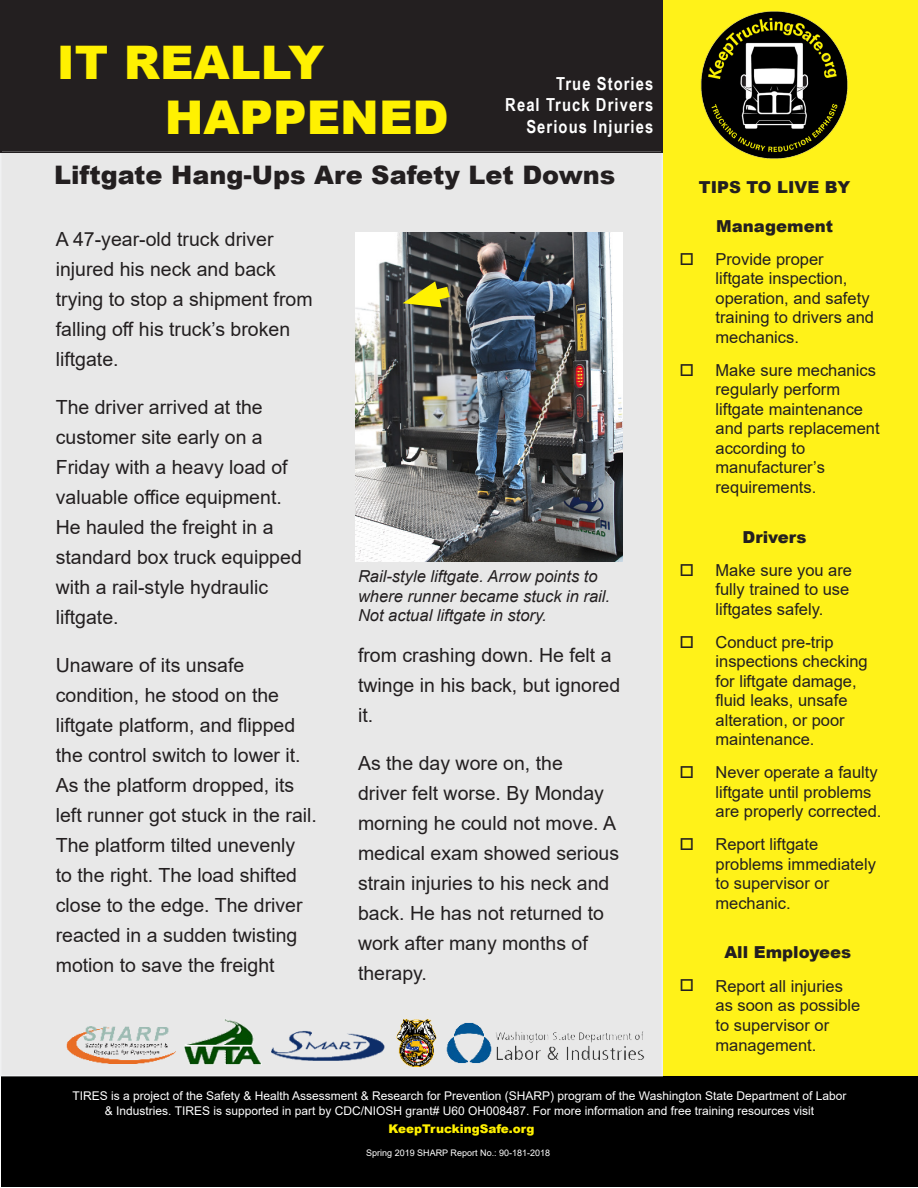
<style>
.page{position:relative;width:918px;height:1188px;background:#fff}
.page>*{position:absolute;margin:0;border:0;box-sizing:border-box;transform-origin:0 0}
.t1{font:900 46.5px/55.8px "Arial";color:#fff101}
.t2{font:900 25.5px "Arial";color:#231f20}
.t3{font:19.5px/30px "Arial";color:#231f20}
.t4{font:700 18px/21.6px "Arial Narrow";letter-spacing:.06em;color:#fff;text-align:right}
.t5{font:16.5px/19.5px "Arial";color:#231f20}
.t6{font:italic 16.5px/19.8px "Arial";color:#231f20}
.t7{font:900 16.5px "Arial";color:#231f20}
.t8{font:12px/14.4px "Arial";color:#fff;text-align:center}
.t9{font:900 12px "Arial";color:#fff101}
.t10{font:9px "Arial";color:#fff}
</style>
<div class="page">
<div style="left:1px;top:152px;width:661px;height:924px;background:#e8e8e8"></div>
<div style="left:1px;top:1px;width:661px;height:151px;background:#231f20"></div>
<div style="left:663px;top:0;width:255px;height:1076px;background:#fff219"></div>
<div style="left:2px;top:1076px;width:916px;height:111px;background:#000"></div>
<div style="left:0;top:0;width:663px;height:153px;border:2px solid #231f20"></div>
<img style="left:355px;top:232px;width:268px;height:330px">
<svg style="left:403px;top:279px;width:58px;height:32px;background:#898436"></svg>
<img style="left:66px;top:1019px;width:578px;height:48px">
<img style="left:700px;top:11px;width:148px;height:148px">
<h1 class="t1" style="left:165px;top:33px;width:286px;text-indent:-108px">IT REALLY<br>HAPPENED</h1>
<h2 class="t4" style="left:505px;top:72px;width:149px">True Stories<br>Real Truck Drivers<br>Serious Injuries</h2>
<h3 class="t2" style="left:54px;top:156px;width:563px">Liftgate Hang-Ups Are Safety Let Downs</h3>
<h4 class="t7" style="left:699px;top:175px;width:153px">TIPS TO LIVE BY</h4>
<h5 class="t7" style="left:716px;top:214px;width:118px">Management</h5>
<p class="t5" style="left:715px;top:249px;width:110px">Provide proper</p>
<p class="t5" style="left:715px;top:269px;width:160px">liftgate inspection, operation, and safety training to drivers and mechanics.</p>
<p class="t5" style="left:715px;top:360px;width:166px">Make sure mechanics regularly perform liftgate maintenance and parts replacement according to manufacturer’s requirements.</p>
<h5 class="t7" style="left:743px;top:525px;width:66px">Drivers</h5>
<p class="t5" style="left:715px;top:560px;width:138px">Make sure you are fully trained to use liftgates safely.</p>
<p class="t5" style="left:715px;top:632px;width:154px">Conduct pre-trip inspections checking for liftgate damage, fluid leaks, unsafe alteration, or poor maintenance.</p>
<p class="t5" style="left:715px;top:763px;width:167px">Never operate a faulty liftgate until problems are properly corrected.</p>
<p class="t5" style="left:715px;top:835px;width:162px">Report liftgate problems immediately to supervisor or mechanic.</p>
<h5 class="t7" style="left:724px;top:940px;width:128px">All Employees</h5>
<p class="t5" style="left:715px;top:976px;width:146px">Report all injuries as soon as possible to supervisor or management.</p>
<p class="t8" style="left:73px;top:1089px;width:775px">TIRES is a project of the Safety &amp; Health Assessment &amp; Research for Prevention (SHARP) program of the Washington State Department of Labor &amp; Industries. TIRES is supported in part by CDC/NIOSH grant# U60 OH008487. For more information and free training resources visit</p>
<p class="t9" style="left:389px;top:1120px;width:148px">KeepTruckingSafe.org</p>
<p class="t10" style="left:366px;top:1147px;width:185px">Spring 2019 SHARP Report No.: 90-181-2018</p>
<p class="t3" style="left:56px;top:224px;width:258px">A 47-year-old truck driver injured his neck and back trying to stop a shipment from falling off his truck’s broken liftgate.</p>
<p class="t3" style="left:56px;top:392px;width:248px">The driver arrived at the customer site early on a<br>Friday with a heavy load of valuable office equipment.<br>He hauled the freight in a standard box truck equipped with a rail-style hydraulic liftgate.</p>
<p class="t3" style="left:56px;top:650px;width:263px">Unaware of its unsafe condition, he stood on the liftgate platform, and flipped the control switch to lower it.<br>As the platform dropped, its left runner got stuck in the rail.<br>The platform tilted unevenly<br>to the right. The load shifted close to the edge. The driver reacted in a sudden twisting motion to save the freight</p>
<p class="t3" style="left:358px;top:640px;width:264px">from crashing down. He felt a twinge in his back, but ignored it.</p>
<p class="t6" style="left:358px;top:566px;width:254px">Rail-style liftgate. Arrow points to where runner became stuck in rail.<br>Not actual liftgate in story.</p>
<p class="t3" style="left:358px;top:748px;width:263px">As the day wore on, the<br>driver felt worse. By Monday morning he could not move. A medical exam showed serious strain injuries to his neck and back. He has not returned to work after many months of therapy.</p>
</div>
